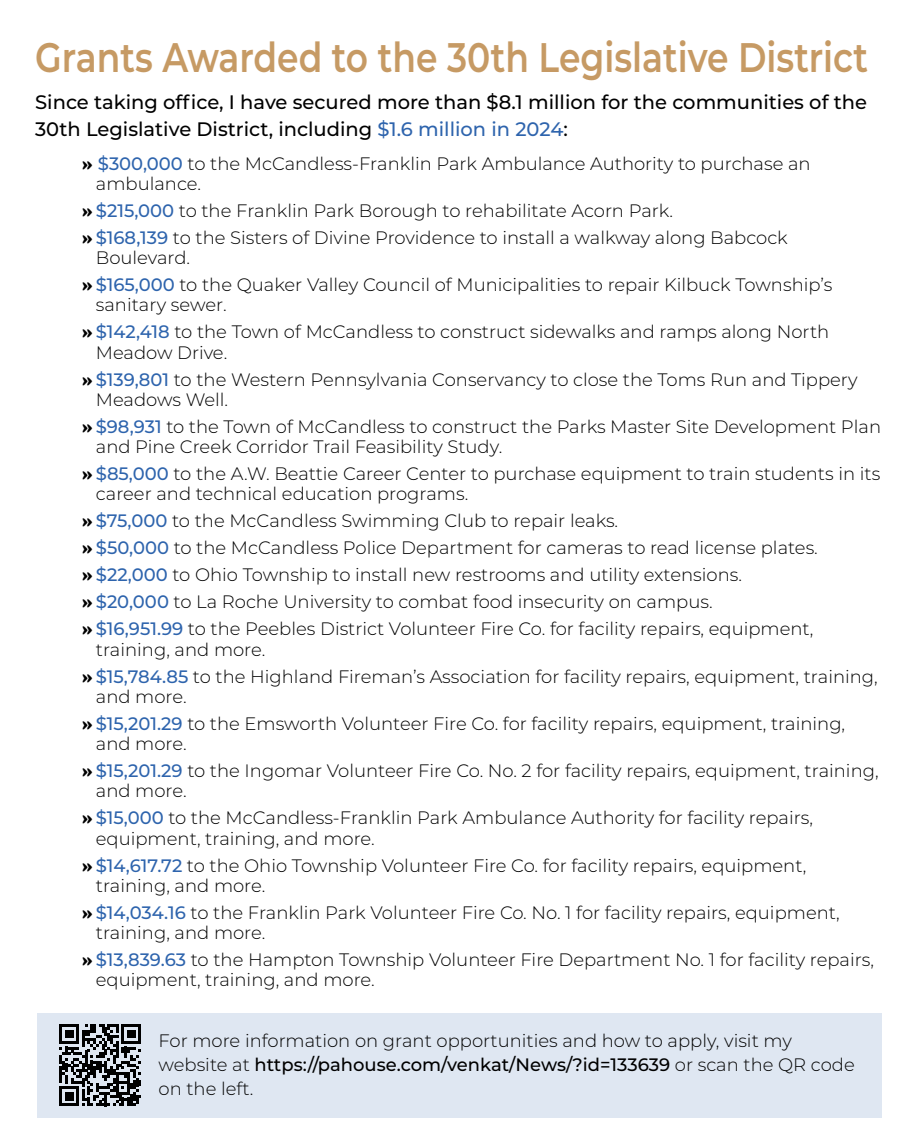
<style>
.page{position:relative;width:918px;height:1134px;background:#fff}
.page>*{position:absolute;margin:0;border:0;box-sizing:border-box;transform-origin:0 0}
.t1{font:600 41.25px "Montserrat";color:#c69a64;scale:.84 1}
.t2{font:500 19.5px/27px "Montserrat";color:#000}
.t3{font:300 18px/27px "Montserrat";color:#000}
.s1{color:#2e64ad}
.s2{font-family:"Burlesque";font-weight:400}
.s3{font-weight:500;color:#2e64ad}
.s4{font-weight:500}
</style>
<div class="page">
<div style="left:37px;top:1013px;width:844px;height:104px;background:#dfe7f2"></div>
<svg style="left:59px;top:1024px;width:82px;height:82px"></svg>
<h1 class="t1" style="left:35px;top:28px;width:993px">Grants Awarded to the 30th Legislative District</h1>
<p class="t2" style="left:35px;top:88px;width:834px">Since taking office, I have secured more than $8.1 million for the communities of the<br>30th Legislative District, including <span class="s1">$1.6 million in 2024</span>:</p>
<p class="t3" style="left:96px;top:152px;width:716px;line-height:20.2px;text-indent:-14px"><span class="s2">»</span> <span class="s3">$300,000</span> to the McCandless-Franklin Park Ambulance Authority to purchase an ambulance.</p>
<p class="t3" style="left:82px;top:196px;width:707px"><span class="s2">»</span> <span class="s3">$215,000</span> to the Franklin Park Borough to rehabilitate Acorn Park.<br><span class="s2">»</span> <span class="s3">$168,139</span> to the Sisters of Divine Providence to install a walkway along Babcock</p>
<p class="t3" style="left:82px;top:244px;width:752px;text-indent:14px">Boulevard.<br><span class="s2">»</span> <span class="s3">$165,000</span> to the Quaker Valley Council of Municipalities to repair Kilbuck Township’s</p>
<p class="t3" style="left:82px;top:291px;width:748px;text-indent:14px">sanitary sewer.<br><span class="s2">»</span> <span class="s3">$142,418</span> to the Town of McCandless to construct sidewalks and ramps along North</p>
<p class="t3" style="left:82px;top:338px;width:777px;text-indent:14px">Meadow Drive.<br><span class="s2">»</span> <span class="s3">$139,801</span> to the Western Pennsylvania Conservancy to close the Toms Run and Tippery</p>
<p class="t3" style="left:82px;top:385px;width:800px;text-indent:14px">Meadows Well.<br><span class="s2">»</span> <span class="s3">$98,931</span> to the Town of McCandless to construct the Parks Master Site Development Plan</p>
<p class="t3" style="left:82px;top:433px;width:799px;text-indent:14px">and Pine Creek Corridor Trail Feasibility Study.<br><span class="s2">»</span> <span class="s3">$85,000</span> to the A.W. Beattie Career Center to purchase equipment to train students in its</p>
<p class="t3" style="left:82px;top:480px;width:737px;text-indent:14px">career and technical education programs.<br><span class="s2">»</span> <span class="s3">$75,000</span> to the McCandless Swimming Club to repair leaks.<br><span class="s2">»</span> <span class="s3">$50,000</span> to the McCandless Police Department for cameras to read license plates. <span class="s2">»</span> <span class="s3">$22,000</span> to Ohio Township to install new restrooms and utility extensions.<br><span class="s2">»</span> <span class="s3">$20,000</span> to La Roche University to combat food insecurity on campus.<br><span class="s2">»</span> <span class="s3">$16,951.99</span> to the Peebles District Volunteer Fire Co. for facility repairs, equipment,</p>
<p class="t3" style="left:82px;top:635px;width:797px;text-indent:14px">training, and more.<br><span class="s2">»</span> <span class="s3">$15,784.85</span> to the Highland Fireman’s Association for facility repairs, equipment, training,</p>
<p class="t3" style="left:82px;top:682px;width:764px;text-indent:14px">and more.<br><span class="s2">»</span> <span class="s3">$15,201.29</span> to the Emsworth Volunteer Fire Co. for facility repairs, equipment, training,</p>
<p class="t3" style="left:82px;top:730px;width:798px;text-indent:14px">and more.<br><span class="s2">»</span> <span class="s3">$15,201.29</span> to the Ingomar Volunteer Fire Co. No. 2 for facility repairs, equipment, training,</p>
<p class="t3" style="left:82px;top:777px;width:732px;text-indent:14px">and more.<br><span class="s2">»</span> <span class="s3">$15,000</span> to the McCandless-Franklin Park Ambulance Authority for facility repairs,</p>
<p class="t3" style="left:82px;top:824px;width:726px;text-indent:14px">equipment, training, and more.<br><span class="s2">»</span> <span class="s3">$14,617.72</span> to the Ohio Township Volunteer Fire Co. for facility repairs, equipment,</p>
<p class="t3" style="left:82px;top:871px;width:759px;text-indent:14px">training, and more.<br><span class="s2">»</span> <span class="s3">$14,034.16</span> to the Franklin Park Volunteer Fire Co. No. 1 for facility repairs, equipment,</p>
<p class="t3" style="left:82px;top:919px;width:793px;text-indent:14px">training, and more.<br><span class="s2">»</span> <span class="s3">$13,839.63</span> to the Hampton Township Volunteer Fire Department No. 1 for facility repairs,</p>
<p class="t3" style="left:96px;top:966px;width:281px">equipment, training, and more.</p>
<p class="t3" style="left:159px;top:1028px;width:698px;line-height:24px">For more information on grant opportunities and how to apply, visit my website at <span class="s4">https://pahouse.com/venkat/News/?id=133639</span> or scan the QR code on the left.</p>
</div>
